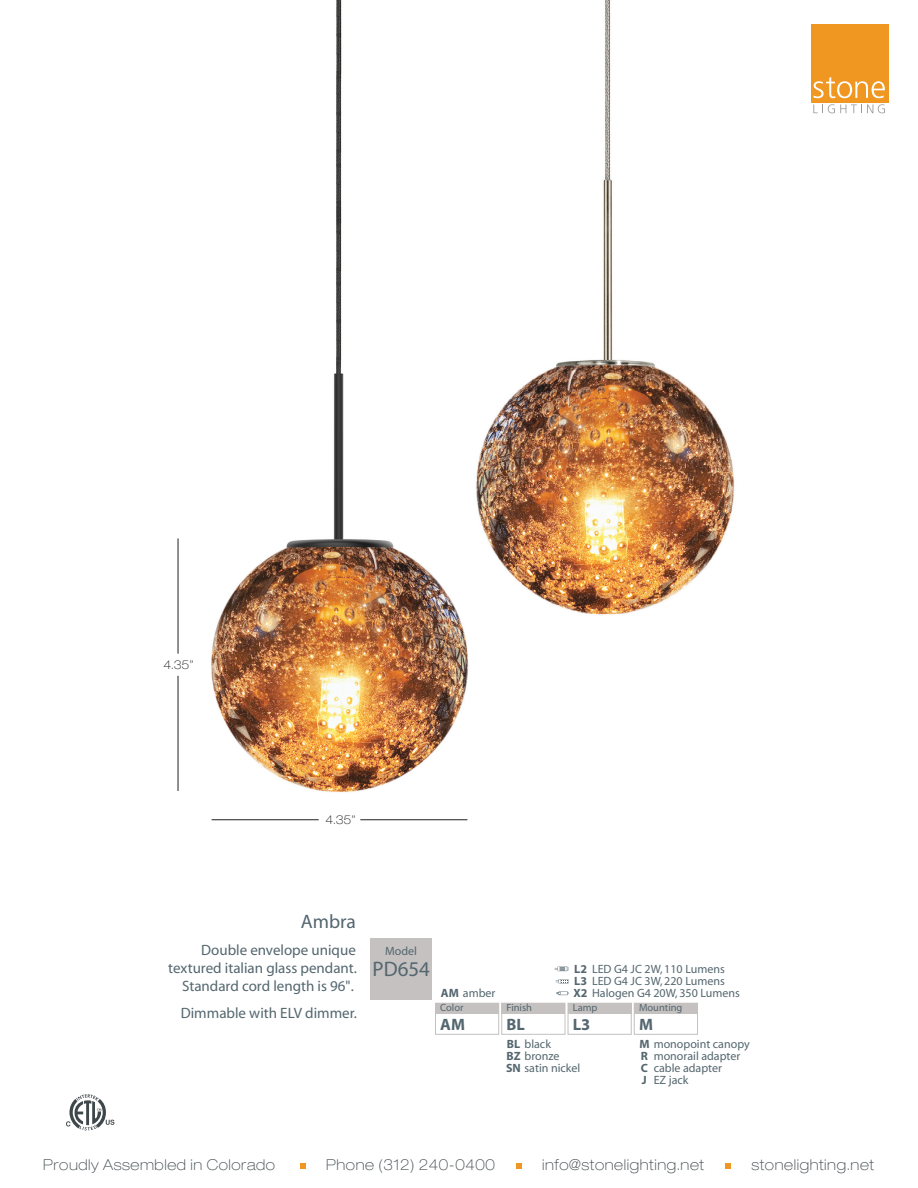
<style>
.page{position:relative;width:918px;height:1188px;background:#fff}
.page>*{position:absolute;margin:0;border:0;box-sizing:border-box;transform-origin:0 0}
.t1{font:21px "Myriad";color:#54666f}
.t2{font:19.5px "Myriad";color:#54666f}
.t3{font:700 16.5px "Myriad";color:#54666f}
.t4{font:15px/18px "Myriad";color:#54666f;text-align:right}
.t5{font:100 expanded 15px "Helvetica Neue LT Std";letter-spacing:.04em;color:#3f484b}
.t6{font:12px/12px "Myriad";color:#54666f}
.t7{font:100 expanded 12px "Helvetica Neue LT Std";color:#231f20}
.t8{font:10.5px "Myriad";color:#54666f}
.s1{font-weight:700}
</style>
<div class="page">
<img style="left:177px;top:0;width:292px;height:821px">
<hr style="left:212px;top:819px;width:107px;height:1px;background:#231f20">
<hr style="left:360px;top:819px;width:107px;height:1px;background:#231f20">
<hr style="left:178px;top:538px;width:1px;height:116px;background:#231f20">
<hr style="left:178px;top:676px;width:1px;height:115px;background:#231f20">
<svg style="left:66px;top:1094px;width:48px;height:37px"></svg>
<svg style="left:813px;top:104px;width:72px;height:9px"></svg>
<div style="left:811px;top:24px;width:78px;height:78px;background:#ef9720"></div>
<svg style="left:813px;top:77px;width:72px;height:21px"></svg>
<svg style="left:300px;top:1163px;width:6px;height:5px"></svg>
<svg style="left:516px;top:1163px;width:5px;height:5px"></svg>
<svg style="left:725px;top:1163px;width:6px;height:5px"></svg>
<div style="left:435px;top:1003px;width:64px;height:32px;border:1px solid #c4c1c0"></div>
<div style="left:435px;top:1003px;width:64px;height:11px;background:#c4c1c0"></div>
<div style="left:501px;top:1003px;width:64px;height:32px;border:1px solid #c4c1c0"></div>
<div style="left:502px;top:1003px;width:63px;height:11px;background:#c4c1c0"></div>
<div style="left:568px;top:1003px;width:64px;height:32px;border:1px solid #c4c1c0"></div>
<div style="left:568px;top:1003px;width:63px;height:11px;background:#c4c1c0"></div>
<div style="left:634px;top:1003px;width:64px;height:32px;border:1px solid #c4c1c0"></div>
<div style="left:634px;top:1003px;width:64px;height:11px;background:#c4c1c0"></div>
<div style="left:370px;top:938px;width:61px;height:61px;background:#c4c1c0"></div>
<svg style="left:556px;top:991px;width:13px;height:4px"></svg>
<svg style="left:556px;top:979px;width:12px;height:5px"></svg>
<svg style="left:555px;top:967px;width:13px;height:4px"></svg>
<img style="left:464px;top:0;width:271px;height:623px">
<p class="t7" style="left:163px;top:658px;width:32px">4.35”</p>
<p class="t7" style="left:325px;top:813px;width:32px">4.35”</p>
<h2 class="t2" style="left:301px;top:912px;width:56px">Ambra</h2>
<p class="t4" style="left:168px;top:941px;width:190px">Double envelope unique textured italian glass pendant.<br>Standard cord length is 96".</p>
<p class="t4" style="left:181px;top:1004px;width:178px">Dimmable with ELV dimmer.</p>
<p class="t6" style="left:385px;top:946px;width:33px">Model</p>
<h1 class="t1" style="left:373px;top:959px;width:59px">PD654</h1>
<p class="t6" style="left:574px;top:963px;width:168px"><span class="s1">L2</span> LED G4 JC 2W, 110 Lumens<br><span class="s1">L3</span> LED G4 JC 3W, 220 Lumens<br><span class="s1">X2</span> Halogen G4 20W, 350 Lumens</p>
<p class="t6" style="left:441px;top:987px;width:56px"><span class="s1">AM</span> amber</p>
<p class="t8" style="left:440px;top:1002px;width:25px">Color</p>
<h3 class="t3" style="left:440px;top:1016px;width:26px">AM</h3>
<p class="t8" style="left:506px;top:1002px;width:27px">Finish</p>
<h3 class="t3" style="left:506px;top:1016px;width:20px">BL</h3>
<p class="t6" style="left:506px;top:1039px;width:76px"><span class="s1">BL</span> black<br><span class="s1">BZ</span> bronze<br><span class="s1">SN</span> satin nickel</p>
<p class="t6" style="left:639px;top:1039px;width:112px"><span class="s1">M</span> monopoint canopy<br><span class="s1">R<br>C<br>J</span></p>
<p class="t8" style="left:639px;top:1002px;width:45px">Mounting</p>
<h3 class="t3" style="left:639px;top:1016px;width:15px">M</h3>
<p class="t8" style="left:573px;top:1002px;width:26px">Lamp</p>
<h3 class="t3" style="left:573px;top:1016px;width:19px">L3</h3>
<p class="t6" style="left:654px;top:1051px;width:88px">monorail adapter cable adapter<br>EZ jack</p>
<p class="t5" style="left:43px;top:1155px;width:233px">Proudly Assembled in Colorado</p>
<p class="t5" style="left:326px;top:1155px;width:170px">Phone (312) 240-0400</p>
<p class="t5" style="left:542px;top:1155px;width:164px">info@stonelighting.net</p>
<p class="t5" style="left:751px;top:1155px;width:124px">stonelighting.net</p>
</div>
